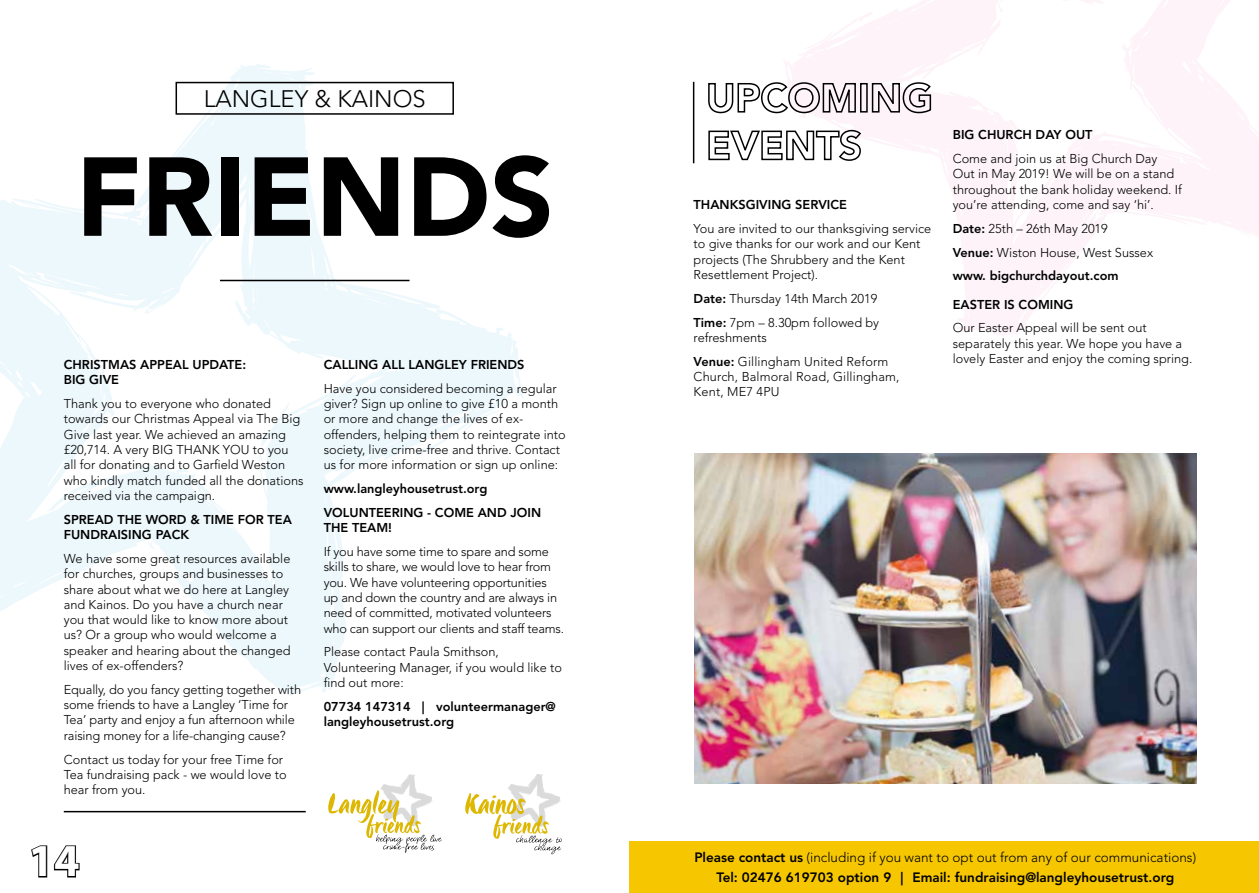
<style>
.page{position:relative;width:1259px;height:893px;background:#fff}
.page>*{position:absolute;margin:0;border:0;box-sizing:border-box;transform-origin:0 0}
.t1{font:900 110.85px "Avenir LT Std";color:#000}
.t2{font:700 45.9px "Myriad Pro";color:#fff}
.t3{font:300 23.7px "Avenir LT Std";color:#000}
.t4{font:800 13.5px/20.5px "Avenir LT Std";color:#000;text-align:center}
.t5{font:300 12.75px/15.3px "Avenir LT Std";color:#000}
.t6{font:800 12.75px/15.3px "Avenir LT Std";color:#000}
.s1{font-weight:800}
.s2{font-weight:300}
</style>
<div class="page">
<svg style="left:784px;top:0;width:458px;height:110px"></svg>
<svg style="left:801px;top:110px;width:458px;height:226px"></svg>
<svg style="left:790px;top:0;width:177px;height:67px"></svg>
<svg style="left:981px;top:105px;width:41px;height:80px"></svg>
<svg style="left:0;top:333px;width:524px;height:363px"></svg>
<svg style="left:148px;top:541px;width:7px;height:9px"></svg>
<svg style="left:196px;top:480px;width:38px;height:41px"></svg>
<svg style="left:0;top:64px;width:504px;height:273px"></svg>
<svg style="left:302px;top:389px;width:213px;height:115px"></svg>
<svg style="left:235px;top:247px;width:49px;height:96px"></svg>
<img style="left:694px;top:453px;width:502px;height:330px">
<svg style="left:708px;top:81px;width:148px;height:33px"></svg>
<div style="left:860px;top:83px;width:7px;height:30px;border:2px solid #000"></div>
<svg style="left:871px;top:81px;width:61px;height:33px"></svg>
<svg style="left:708px;top:129px;width:154px;height:33px"></svg>
<hr style="left:693px;top:82px;width:1px;height:81px;background:#000">
<svg style="left:31px;top:845px;width:49px;height:33px"></svg>
<hr style="left:220px;top:280px;width:189px;height:1px;background:#000">
<div style="left:175px;top:82px;width:279px;height:33px;border:2px solid #000"></div>
<svg style="left:328px;top:774px;width:114px;height:79px"></svg>
<svg style="left:465px;top:774px;width:97px;height:80px"></svg>
<hr style="left:64px;top:811px;width:242px;height:1px;background:#000">
<div style="left:629px;top:842px;width:630px;height:51px;background:#f6c700"></div>
<h3 class="t3" style="left:204px;top:85px;width:223px">LANGLEY &amp; KAINOS</h3>
<h1 class="t1" style="left:76px;top:130px;width:480px">FRIENDS</h1>
<p class="t6" style="left:64px;top:357px;width:184px">CHRISTMAS APPEAL UPDATE:<br>BIG GIVE</p>
<p class="t5" style="left:64px;top:396px;width:241px">Thank you to everyone who donated towards our Christmas Appeal via The Big Give last year. We achieved an amazing £20,714. A very BIG THANK YOU to you all for donating and to Garfield Weston who kindly match funded all the donations received via the campaign.</p>
<p class="t6" style="left:64px;top:512px;width:230px">SPREAD THE WORD &amp; TIME FOR TEA<br>FUNDRAISING PACK</p>
<p class="t5" style="left:64px;top:551px;width:228px">We have some great resources available for churches, groups and businesses to share about what we do here at Langley and Kainos. Do you have a church near you that would like to know more about us? Or a group who would welcome a speaker and hearing about the changed lives of ex-offenders?</p>
<p class="t5" style="left:64px;top:682px;width:239px">Equally, do you fancy getting together with some friends to have a Langley ‘Time for Tea’ party and enjoy a fun afternoon while raising money for a life-changing cause?</p>
<p class="t5" style="left:64px;top:751px;width:224px">Contact us today for your free Time for<br>Tea fundraising pack - we would love to hear from you.</p>
<h2 class="t2" style="left:29px;top:831px;width:52px">14</h2>
<p class="t6" style="left:324px;top:357px;width:202px">CALLING ALL LANGLEY FRIENDS</p>
<p class="t5" style="left:324px;top:381px;width:243px">Have you considered becoming a regular giver? Sign up online to give £10 a month or more and change the lives of ex&shy;offenders, helping them to reintegrate into society, live crime-free and thrive. Contact us for more information or sign up online:</p>
<p class="t6" style="left:324px;top:477px;width:219px;line-height:23.9px">www.langleyhousetrust.org<br>VOLUNTEERING - COME AND JOIN</p>
<p class="t6" style="left:324px;top:520px;width:70px">THE TEAM!</p>
<p class="t5" style="left:324px;top:544px;width:242px">If you have some time to spare and some skills to share, we would love to hear from you. We have volunteering opportunities up and down the country and are always in need of committed, motivated volunteers who can support our clients and staff teams.</p>
<p class="t5" style="left:324px;top:644px;width:240px">Please contact Paula Smithson,<br>Volunteering Manager, if you would like to find out more:</p>
<p class="t6" style="left:324px;top:699px;width:234px">07734 147314 | volunteermanager@ langleyhousetrust.org</p>
<p class="t6" style="left:693px;top:197px;width:155px">THANKSGIVING SERVICE</p>
<p class="t5" style="left:693px;top:221px;width:239px">You are invited to our thanksgiving service to give thanks for our work and our Kent projects (The Shrubbery and the Kent Resettlement Project).</p>
<p class="t5" style="left:693px;top:286px;width:187px;line-height:23.9px"><span class="s1">Date:</span> Thursday 14th March 2019<br><span class="s1">Time:</span> 7pm – 8.30pm followed by</p>
<p class="t5" style="left:693px;top:326px;width:196px;line-height:23.9px">refreshments<br><span class="s1">Venue:</span> Gillingham United Reform</p>
<p class="t5" style="left:693px;top:369px;width:207px">Church, Balmoral Road, Gillingham,<br>Kent, ME7 4PU</p>
<p class="t6" style="left:952px;top:127px;width:141px">BIG CHURCH DAY OUT</p>
<p class="t5" style="left:952px;top:151px;width:231px">Come and join us at Big Church Day Out in May 2019! We will be on a stand throughout the bank holiday weekend. If you’re attending, come and say ‘hi’.</p>
<p class="t5" style="left:952px;top:217px;width:202px;line-height:23.9px"><span class="s1">Date:</span> 25th – 26th May 2019<br><span class="s1">Venue:</span> Wiston House, West Sussex <span class="s1">www. bigchurchdayout.com</span></p>
<p class="t6" style="left:952px;top:296px;width:122px">EASTER IS COMING</p>
<p class="t5" style="left:952px;top:320px;width:241px">Our Easter Appeal will be sent out separately this year. We hope you have a lovely Easter and enjoy the coming spring.</p>
<p class="t4" style="left:694px;top:847px;width:503px">Please contact us <span class="s2">(including if you want to opt out from any of our communications)<br></span>Tel: 02476 619703 option 9 | Email: fundraising@langleyhousetrust.org</p>
</div>
